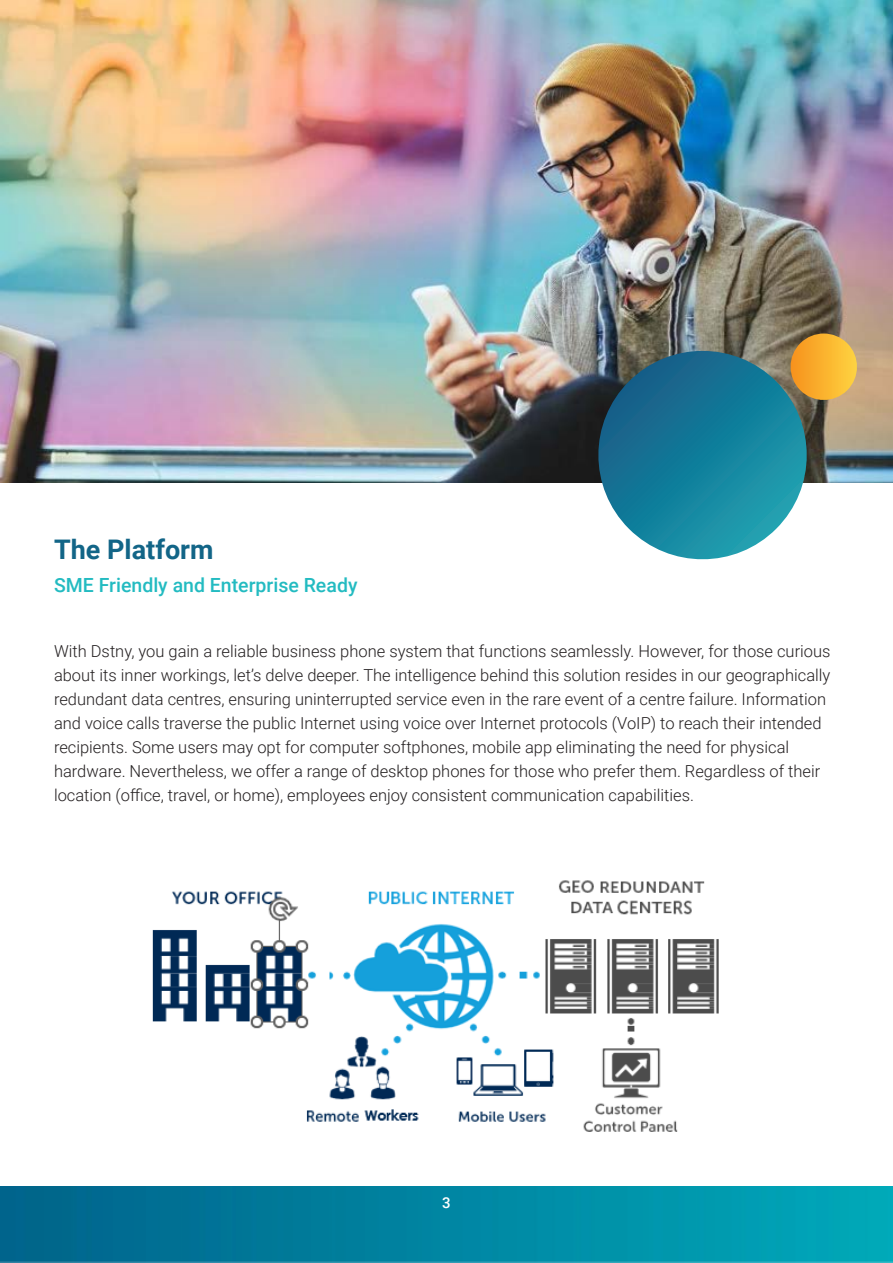
<style>
.page{position:relative;width:893px;height:1263px;background:#fff}
.page>*{position:absolute;margin:0;border:0;box-sizing:border-box;transform-origin:0 0}
.t1{font:700 27px "Roboto";color:#126587}
.t2{font:500 19.5px "Roboto";color:#23bbc1}
.t3{font:300 16.5px/24px "Roboto";color:#231f20}
.t4{font:500 15px "Roboto";color:#fff}
</style>
<div class="page">
<img style="left:0;top:0;width:893px;height:483px">
<img style="left:152px;top:880px;width:567px;height:252px">
<img style="left:0;top:1186px;width:893px;height:77px">
<svg style="left:588px;top:351px;width:229px;height:209px;background:#3c899d"></svg>
<svg style="left:787px;top:333px;width:73px;height:70px;background:#d9a341"></svg>
<p class="t1" style="left:54px;top:530px;width:161px">The Platform</p>
<p class="t2" style="left:54px;top:571px;width:305px">SME Friendly and Enterprise Ready</p>
<p class="t3" style="left:54px;top:638px;width:778px">With Dstny, you gain a reliable business phone system that functions seamlessly. However, for those curious about its inner workings, let’s delve deeper. The intelligence behind this solution resides in our geographically redundant data centres, ensuring uninterrupted service even in the rare event of a centre failure. Information and voice calls traverse the public Internet using voice over Internet protocols (VoIP) to reach their intended recipients. Some users may opt for computer softphones, mobile app eliminating the need for physical hardware. Nevertheless, we offer a range of desktop phones for those who prefer them. Regardless of their location (office, travel, or home), employees enjoy consistent communication capabilities.</p>
<p class="t4" style="left:442px;top:1192px;width:10px">3</p>
</div>
